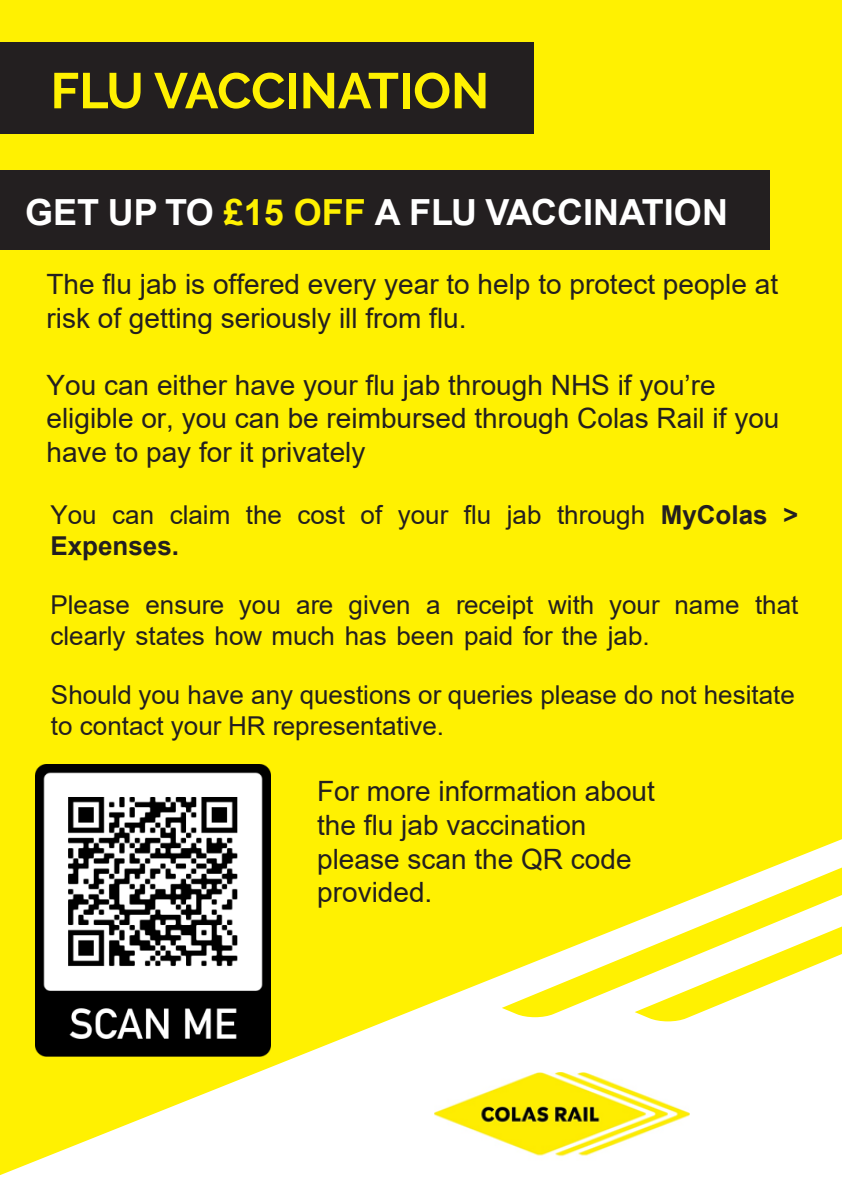
<style>
.page{position:relative;width:842px;height:1191px;background:#fff101}
.page>*{position:absolute;margin:0;border:0;box-sizing:border-box;transform-origin:0 0}
.t1{font:700 50px "Raleway";color:#fff101}
.Paragraph_Style_1{font:700 36px "Arial";color:#fff}
.t2{font:28px/33.6px "Arial";color:#231f20}
.t3{font:26px/31.2px "Arial";color:#231f20}
.s1{color:#fff101}
.s2{font-weight:700}
</style>
<div class="page">
<svg style="left:0;top:839px;width:842px;height:352px;fill:#fff"></svg>
<svg style="left:502px;top:839px;width:340px;height:178px"></svg>
<svg style="left:635px;top:886px;width:207px;height:135px"></svg>
<svg style="left:689px;top:1100px;width:15px;height:27px"></svg>
<div style="left:741px;top:1101px;width:61px;height:27px;background:#fff"></div>
<div style="left:0;top:43px;width:534px;height:91px;background:#231f20"></div>
<div style="left:0;top:170px;width:770px;height:79px;background:#231f20"></div>
<img style="left:36px;top:765px;width:234px;height:291px">
<img style="left:435px;top:1072px;width:254px;height:93px">
<p class="t1" style="left:51px;top:62px;width:440px">FLU VACCINATION</p>
<p class="Paragraph_Style_1" style="left:25px;top:187px;width:704px">GET UP TO <span class="s1">£15 OFF</span> A FLU VACCINATION</p>
<p class="t2" style="left:46px;top:267px;width:733px">The flu jab is offered every year to help to protect people at risk of getting seriously ill from flu.</p>
<p class="t2" style="left:46px;top:368px;width:734px">You can either have your flu jab through NHS if you’re eligible or, you can be reimbursed through Colas Rail if you have to pay for it privately</p>
<p class="t3" style="left:50px;top:499px;width:749px">You can claim the cost of your flu jab through <span class="s2">MyColas &gt;<br>Expenses.</span></p>
<p class="t3" style="left:50px;top:589px;width:749px">Please ensure you are given a receipt with your name that clearly states how much has been paid for the jab.</p>
<p class="t3" style="left:51px;top:679px;width:745px">Should you have any questions or queries please do not hesitate to contact your HR representative.</p>
<p class="t2" style="left:317px;top:774px;width:339px">For more information about the flu jab vaccination please scan the QR code provided.</p>
</div>
